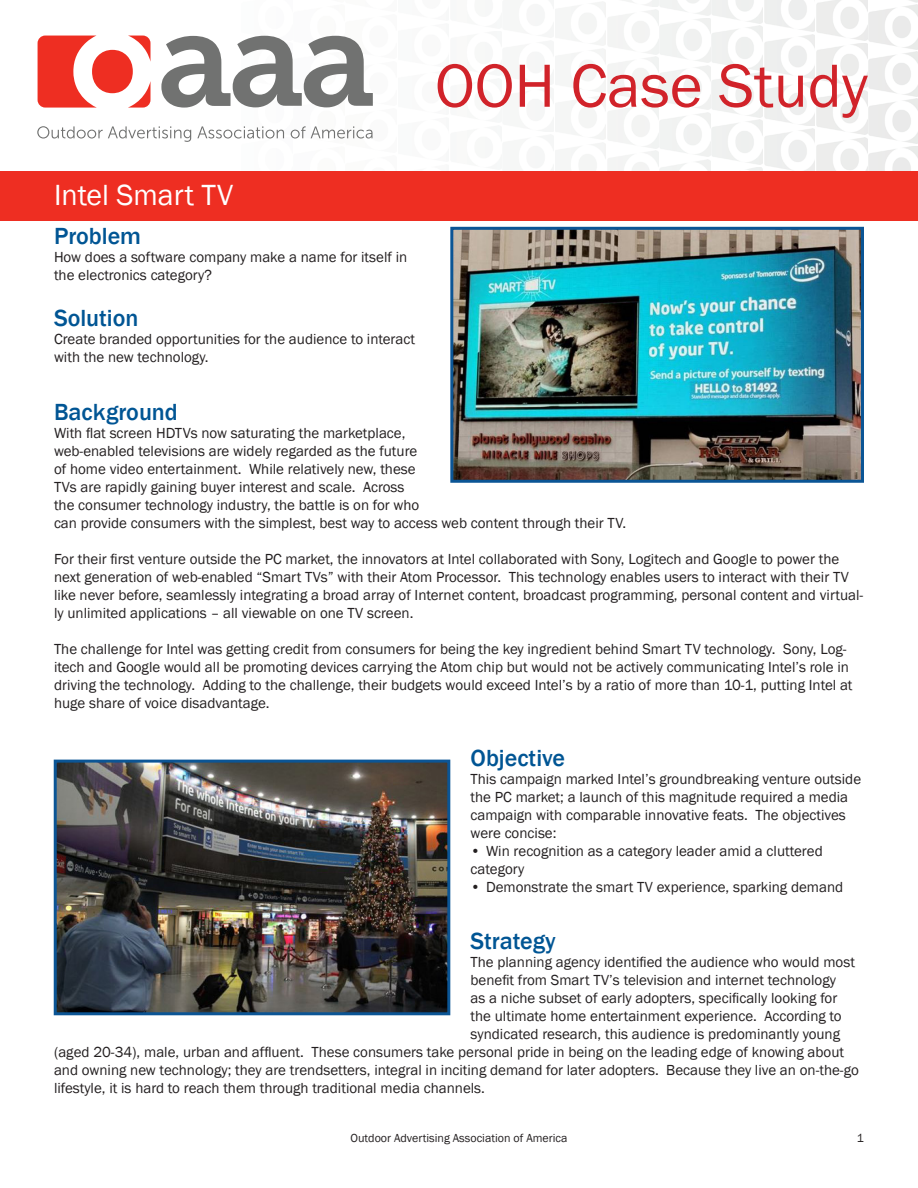
<style>
.page{position:relative;width:918px;height:1188px;background:#fff}
.page>*{position:absolute;margin:0;border:0;box-sizing:border-box;transform-origin:0 0}
.t1{font:63px "Franklin Gothic";color:#d1232a}
.t2{font:30px "Franklin Gothic";color:#fff}
.t3{font:500 24px "Franklin Gothic";color:#005594}
.t4{font:15px/18px "Franklin Gothic";color:#231f20}
.t5{font:12px "Franklin Gothic";color:#231f20}
</style>
<div class="page">
<img style="left:869px;top:5px;width:49px;height:44px">
<img style="left:908px;top:0;width:10px;height:2px">
<img style="left:869px;top:52px;width:49px;height:44px">
<img style="left:869px;top:99px;width:49px;height:44px">
<img style="left:869px;top:146px;width:49px;height:25px">
<svg style="left:37px;top:126px;width:154px;height:16px"></svg>
<svg style="left:197px;top:126px;width:87px;height:13px"></svg>
<svg style="left:291px;top:126px;width:82px;height:13px"></svg>
<svg style="left:38px;top:36px;width:112px;height:72px"></svg>
<svg style="left:161px;top:36px;width:212px;height:72px"></svg>
<div style="left:0;top:171px;width:918px;height:49px;background:#ee2e22"></div>
<img style="left:454px;top:231px;width:406px;height:248px">
<div style="left:450px;top:227px;width:414px;height:256px;border:3px solid #0b5595"></div>
<img style="left:58px;top:764px;width:388px;height:247px">
<div style="left:54px;top:760px;width:396px;height:255px;border:3px solid #0b5595"></div>
<p class="t2" style="left:54px;top:177px;width:181px">Intel Smart TV</p>
<p class="t1" style="left:435px;top:47px;width:434px">OOH Case Study</p>
<p class="t3" style="left:54px;top:221px;width:89px">Problem</p>
<p class="t4" style="left:54px;top:248px;width:355px">How does a software company make a name for itself in the electronics category?</p>
<p class="t3" style="left:54px;top:304px;width:86px">Solution</p>
<p class="t4" style="left:54px;top:331px;width:363px">Create branded opportunities for the audience to interact with the new technology.</p>
<p class="t3" style="left:54px;top:397px;width:125px">Background</p>
<p class="t4" style="left:54px;top:424px;width:574px">With flat screen HDTVs now saturating the marketplace,<br>web-enabled televisions are widely regarded as the future<br>of home video entertainment. While relatively new, these<br>TVs are rapidly gaining buyer interest and scale. Across<br>the consumer technology industry, the battle is on for who<br>can provide consumers with the simplest, best way to access web content through their TV.</p>
<p class="t4" style="left:54px;top:550px;width:811px">For their first venture outside the PC market, the innovators at Intel collaborated with Sony, Logitech and Google to power the next generation of web-enabled “Smart TVs” with their Atom Processor. This technology enables users to interact with their TV like never before, seamlessly integrating a broad array of Internet content, broadcast programming, personal content and virtual&shy;ly unlimited applications – all viewable on one TV screen.</p>
<p class="t4" style="left:54px;top:640px;width:800px">The challenge for Intel was getting credit from consumers for being the key ingredient behind Smart TV technology. Sony, Log&shy;itech and Google would all be promoting devices carrying the Atom chip but would not be actively communicating Intel’s role in driving the technology. Adding to the challenge, their budgets would exceed Intel’s by a ratio of more than 10-1, putting Intel at huge share of voice disadvantage.</p>
<p class="t3" style="left:471px;top:743px;width:96px">Objective</p>
<p class="t4" style="left:471px;top:770px;width:392px">This campaign marked Intel’s groundbreaking venture outside the PC market; a launch of this magnitude required a media campaign with comparable innovative feats. The objectives were concise:</p>
<p class="t4" style="left:471px;top:842px;width:354px">• Win recognition as a category leader amid a cluttered category</p>
<p class="t4" style="left:471px;top:878px;width:374px">• Demonstrate the smart TV experience, sparking demand</p>
<p class="t3" style="left:471px;top:926px;width:87px">Strategy</p>
<p class="t4" style="left:471px;top:954px;width:386px">The planning agency identified the audience who would most</p>
<p class="t4" style="left:471px;top:972px;width:367px">benefit from Smart TV’s television and internet technology</p>
<p class="t4" style="left:471px;top:990px;width:368px">as a niche subset of early adopters, specifically looking for</p>
<p class="t4" style="left:471px;top:1008px;width:373px">the ultimate home entertainment experience. According to</p>
<p class="t4" style="left:471px;top:1026px;width:371px">syndicated research, this audience is predominantly young</p>
<p class="t4" style="left:54px;top:1044px;width:792px">(aged 20-34), male, urban and affluent. These consumers take personal pride in being on the leading edge of knowing about</p>
<p class="t4" style="left:54px;top:1062px;width:806px">and owning new technology; they are trendsetters, integral in inciting demand for later adopters. Because they live an on-the-go</p>
<p class="t4" style="left:54px;top:1080px;width:433px">lifestyle, it is hard to reach them through traditional media channels.</p>
<p class="t5" style="left:351px;top:1131px;width:219px">Outdoor Advertising Association of America</p>
<p class="t5" style="left:857px;top:1131px;width:9px">1</p>
</div>
